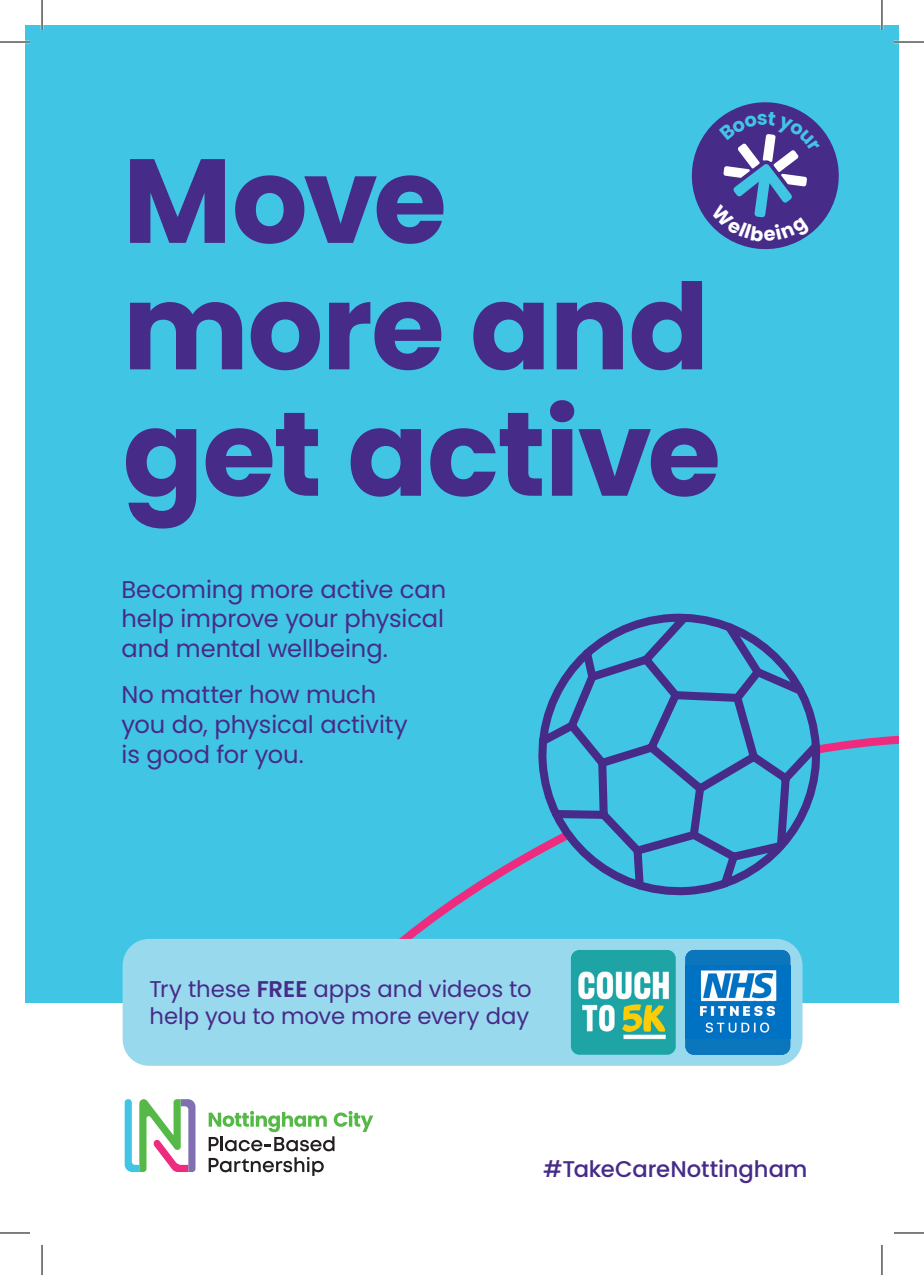
<style>
.page{position:relative;width:924px;height:1275px;background:#fff}
.page>*{position:absolute;margin:0;border:0;box-sizing:border-box;transform-origin:0 0}
.t1{font:700 119.2px/126.4px "Poppins";letter-spacing:-.015em;color:#472b89}
.t2{font:24.2px/29.8px "Poppins";letter-spacing:-.005em;color:#472b89;text-align:justify}
.t3{font:22.8px/27.2px "Poppins";color:#472b89}
.t4{font:500 22.8px "Poppins";letter-spacing:-.005em;color:#472b89}
.s1{font-weight:600}
</style>
<div class="page">
<div style="left:25px;top:25px;width:873px;height:977px;background:#41c5e5"></div>
<svg style="left:125px;top:1099px;width:70px;height:73px"></svg>
<svg style="left:208px;top:1110px;width:165px;height:41px"></svg>
<svg style="left:208px;top:1157px;width:115px;height:19px"></svg>
<svg style="left:399px;top:735px;width:499px;height:219px"></svg>
<svg style="left:529px;top:613px;width:295px;height:291px"></svg>
<div style="left:123px;top:939px;width:679px;height:126px;background:#98d9ee;border-radius:26px"></div>
<img style="left:570px;top:950px;width:105px;height:104px">
<svg style="left:685px;top:950px;width:104px;height:104px;background:#0d76bd"></svg>
<img style="left:685px;top:966px;width:104px;height:72px">
<hr style="left:0;top:41px;width:30px;height:2px;background:#fff">
<hr style="left:893px;top:41px;width:30px;height:2px;background:#fff">
<hr style="left:41px;top:0;width:2px;height:30px;background:#fff">
<hr style="left:880px;top:0;width:2px;height:30px;background:#fff">
<hr style="left:0;top:42px;width:30px;height:1px;background:#000">
<hr style="left:893px;top:42px;width:30px;height:1px;background:#000">
<hr style="left:0;top:1232px;width:30px;height:1px;background:#000">
<hr style="left:893px;top:1232px;width:30px;height:1px;background:#000">
<hr style="left:42px;top:0;width:1px;height:30px;background:#000">
<hr style="left:42px;top:1245px;width:1px;height:30px;background:#000">
<hr style="left:881px;top:0;width:1px;height:30px;background:#000">
<hr style="left:881px;top:1245px;width:1px;height:30px;background:#000">
<svg style="left:691px;top:102px;width:147px;height:147px"></svg>
<p class="t1" style="left:123px;top:138px;width:599px">Move more and get active</p>
<p class="t2" style="left:121px;top:574px;width:326px">Becoming more active can help improve your physical and mental wellbeing.</p>
<p class="t2" style="left:121px;top:680px;width:287px;text-align:left">No matter how much you do, physical activity is good for you.</p>
<p class="t3" style="left:149px;top:975px;width:383px">Try these <span class="s1">FREE</span> apps and videos to help you to move more every day</p>
<p class="t4" style="left:543px;top:1155px;width:266px">#TakeCareNottingham</p>
</div>
